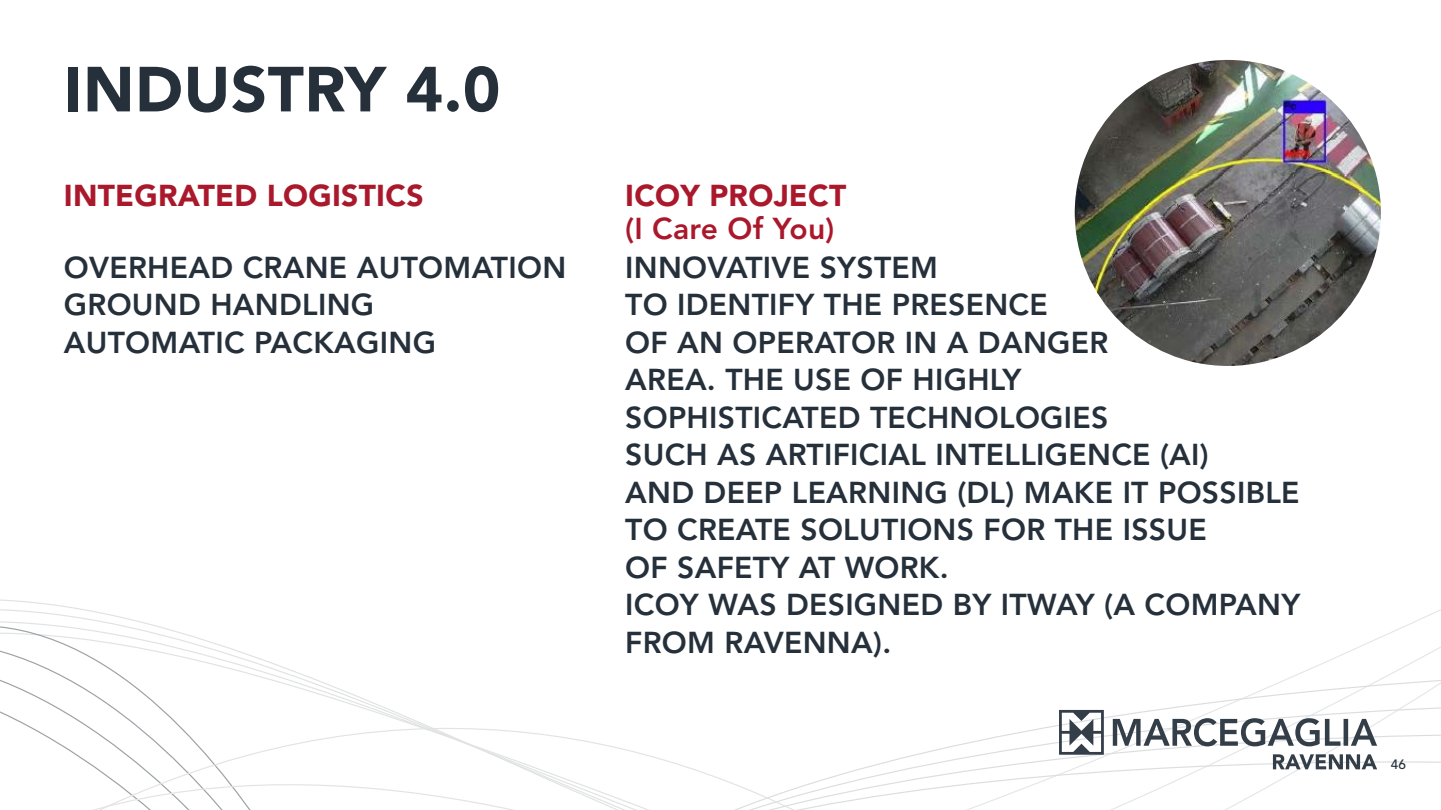
<style>
.page{position:relative;width:1441px;height:810px;background:#fff}
.page>*{position:absolute;margin:0;border:0;box-sizing:border-box;transform-origin:0 0}
.t1{font:900 63px "Avenir LT Std";letter-spacing:.01em;color:#25303b}
.t2{font:800 30px/37.5px "Avenir LT Std";letter-spacing:.01em;color:#25303b}
.t3{font:900 30px "Avenir LT Std";letter-spacing:.01em;color:#aa182c}
.t4{font:800 30px "Avenir LT Std";letter-spacing:.01em;color:#aa182c}
.t5{font:500 13.5px "Avenir LT Std";color:#25303b}
</style>
<div class="page">
<svg style="left:1206px;top:672px;width:234px;height:31px"></svg>
<svg style="left:1092px;top:720px;width:348px;height:90px"></svg>
<svg style="left:0;top:599px;width:1048px;height:197px"></svg>
<svg style="left:0;top:733px;width:1004px;height:77px"></svg>
<img style="left:1074px;top:60px;width:306px;height:306px;border-radius:153px">
<svg style="left:1058px;top:710px;width:45px;height:45px"></svg>
<svg style="left:1112px;top:718px;width:264px;height:28px"></svg>
<svg style="left:1272px;top:754px;width:104px;height:15px"></svg>
<h1 class="t1" style="left:64px;top:51px;width:438px">INDUSTRY 4.0</h1>
<p class="t3" style="left:64px;top:177px;width:361px">INTEGRATED LOGISTICS</p>
<p class="t2" style="left:64px;top:249px;width:504px">OVERHEAD CRANE AUTOMATION<br>GROUND HANDLING<br>AUTOMATIC PACKAGING</p>
<p class="t3" style="left:625px;top:177px;width:222px">ICOY PROJECT</p>
<p class="t4" style="left:625px;top:210px;width:211px">(I Care Of You)</p>
<p class="t2" style="left:625px;top:249px;width:676px">INNOVATIVE SYSTEM<br>TO IDENTIFY THE PRESENCE<br>OF AN OPERATOR IN A DANGER<br>AREA. THE USE OF HIGHLY<br>SOPHISTICATED TECHNOLOGIES<br>SUCH AS ARTIFICIAL INTELLIGENCE (AI)<br>AND DEEP LEARNING (DL) MAKE IT POSSIBLE<br>TO CREATE SOLUTIONS FOR THE ISSUE<br>OF SAFETY AT WORK.<br>ICOY WAS DESIGNED BY ITWAY (A COMPANY<br>FROM RAVENNA).</p>
<p class="t5" style="left:1390px;top:757px;width:17px">46</p>
</div>
